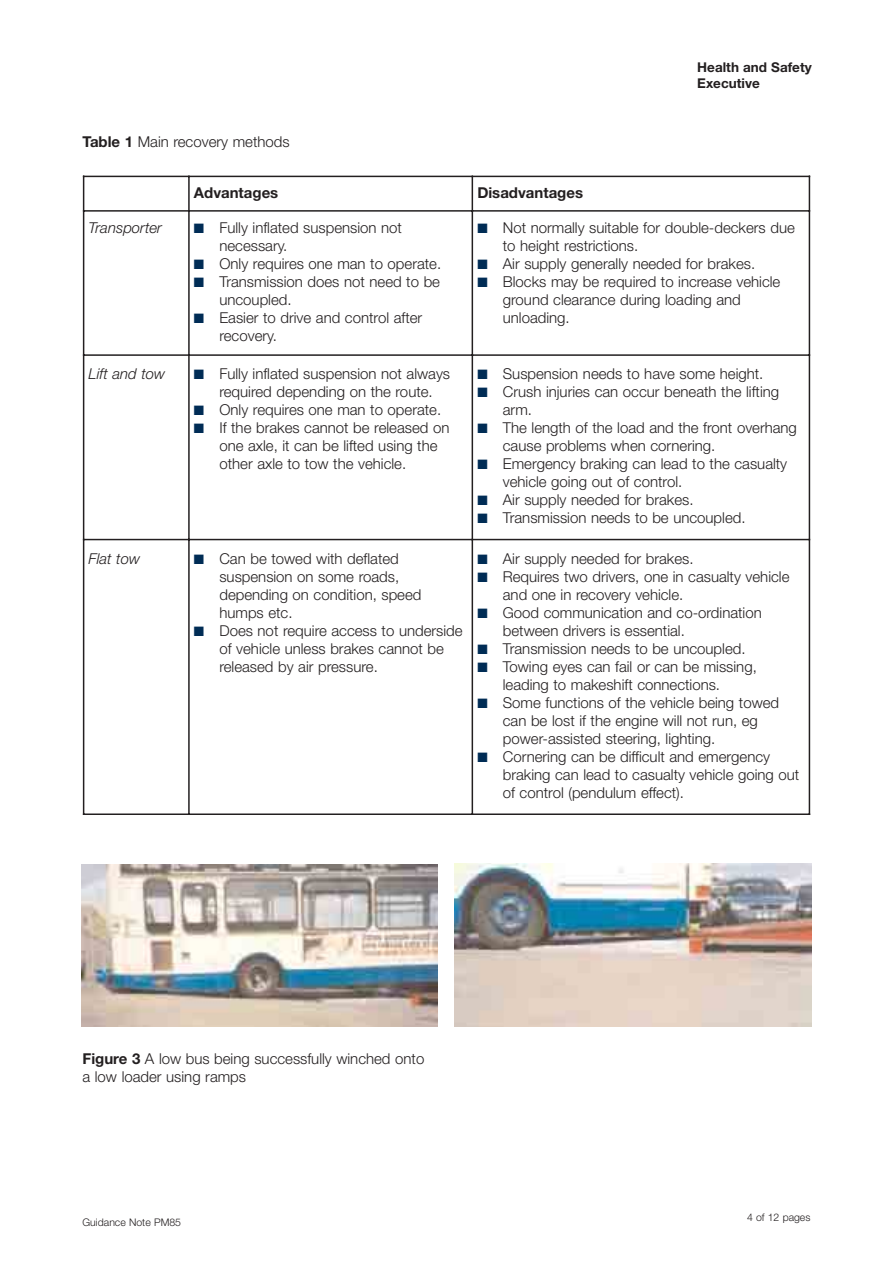
<style>
.page{position:relative;width:893px;height:1263px;background:#fff}
.page>*{position:absolute;margin:0;border:0;box-sizing:border-box;transform-origin:0 0}
.t1{font:300 15px/18px "Helvetica Neue";color:#231f20}
.t2{font:italic 300 15px "Helvetica Neue";color:#231f20}
.t3{font:700 15px "Helvetica Neue";color:#231f20}
.t4{font:700 13.5px/16.5px "Helvetica Neue";color:#231f20}
.t5{font:300 10.5px "Helvetica Neue";color:#231f20}
.s1{font-weight:700}
.s2{color:#002c55}
</style>
<div class="page">
<hr style="left:83px;top:176px;width:1px;height:639px;background:#231f20">
<hr style="left:188px;top:176px;width:2px;height:639px;background:#231f20">
<hr style="left:471px;top:176px;width:2px;height:639px;background:#231f20">
<hr style="left:808px;top:176px;width:2px;height:639px;background:#231f20">
<hr style="left:83px;top:176px;width:727px;height:1px;background:#231f20">
<hr style="left:83px;top:210px;width:727px;height:2px;background:#231f20">
<hr style="left:83px;top:354px;width:727px;height:2px;background:#231f20">
<hr style="left:83px;top:539px;width:727px;height:1px;background:#231f20">
<hr style="left:83px;top:814px;width:727px;height:1px;background:#231f20">
<img style="left:455px;top:864px;width:356px;height:162px">
<img style="left:82px;top:865px;width:356px;height:161px">
<p class="t4" style="left:697px;top:60px;width:116px">Health and Safety<br>Executive</p>
<p class="t1" style="left:82px;top:134px;width:209px"><span class="s1">Table 1</span> Main recovery methods</p>
<p class="t3" style="left:194px;top:187px;width:86px">Advantages</p>
<p class="t3" style="left:477px;top:187px;width:107px">Disadvantages</p>
<p class="t2" style="left:89px;top:222px;width:75px">Transporter</p>
<p class="t1" style="left:219px;top:220px;width:184px;text-indent:-25px"><span class="s2">■</span> Fully inflated suspension not necessary.</p>
<p class="t1" style="left:194px;top:256px;width:249px"><span class="s2">■</span> Only requires one man to operate.</p>
<p class="t1" style="left:219px;top:274px;width:222px;text-indent:-25px"><span class="s2">■</span> Transmission does not need to be uncoupled.</p>
<p class="t1" style="left:219px;top:310px;width:204px;text-indent:-25px"><span class="s2">■</span> Easier to drive and control after recovery.</p>
<p class="t1" style="left:503px;top:220px;width:293px;text-indent:-25px"><span class="s2">■</span> Not normally suitable for double-deckers due to height restrictions.</p>
<p class="t1" style="left:477px;top:256px;width:279px"><span class="s2">■</span> Air supply generally needed for brakes.</p>
<p class="t1" style="left:503px;top:274px;width:279px;text-indent:-25px"><span class="s2">■</span> Blocks may be required to increase vehicle ground clearance during loading and unloading.</p>
<p class="t2" style="left:89px;top:369px;width:78px">Lift and tow</p>
<p class="t1" style="left:194px;top:366px;width:258px;text-align:center"><span class="s2">■</span> Fully inflated suspension not always required depending on the route.</p>
<p class="t1" style="left:194px;top:402px;width:249px"><span class="s2">■</span> Only requires one man to operate.</p>
<p class="t1" style="left:219px;top:420px;width:231px;text-indent:-25px"><span class="s2">■</span> If the brakes cannot be released on one axle, it can be lifted using the other axle to tow the vehicle.</p>
<p class="t2" style="left:89px;top:553px;width:53px">Flat tow</p>
<p class="t1" style="left:219px;top:551px;width:203px;text-indent:-25px"><span class="s2">■</span> Can be towed with deflated suspension on some roads, depending on condition, speed humps etc.</p>
<p class="t1" style="left:219px;top:623px;width:245px;text-indent:-25px"><span class="s2">■</span> Does not require access to underside of vehicle unless brakes cannot be released by air pressure.</p>
<p class="t1" style="left:477px;top:366px;width:287px"><span class="s2">■</span> Suspension needs to have some height.</p>
<p class="t1" style="left:503px;top:384px;width:278px;text-indent:-25px"><span class="s2">■</span> Crush injuries can occur beneath the lifting arm.</p>
<p class="t1" style="left:503px;top:420px;width:295px;text-indent:-25px"><span class="s2">■</span> The length of the load and the front overhang cause problems when cornering.</p>
<p class="t1" style="left:503px;top:456px;width:286px;text-indent:-25px"><span class="s2">■</span> Emergency braking can lead to the casualty vehicle going out of control.</p>
<p class="t1" style="left:477px;top:492px;width:218px"><span class="s2">■</span> Air supply needed for brakes.</p>
<p class="t1" style="left:477px;top:510px;width:270px"><span class="s2">■</span> Transmission needs to be uncoupled.</p>
<p class="t1" style="left:477px;top:551px;width:218px"><span class="s2">■</span> Air supply needed for brakes.</p>
<p class="t1" style="left:503px;top:569px;width:288px;text-indent:-25px"><span class="s2">■</span> Requires two drivers, one in casualty vehicle and one in recovery vehicle.</p>
<p class="t1" style="left:503px;top:605px;width:260px;text-indent:-25px"><span class="s2">■</span> Good communication and co-ordination between drivers is essential.</p>
<p class="t1" style="left:477px;top:641px;width:270px"><span class="s2">■</span> Transmission needs to be uncoupled.</p>
<p class="t1" style="left:503px;top:659px;width:255px;text-indent:-25px"><span class="s2">■</span> Towing eyes can fail or can be missing, leading to makeshift connections.</p>
<p class="t1" style="left:503px;top:695px;width:278px;text-indent:-25px"><span class="s2">■</span> Some functions of the vehicle being towed can be lost if the engine will not run, eg power-assisted steering, lighting.</p>
<p class="t1" style="left:503px;top:749px;width:298px;text-indent:-25px"><span class="s2">■</span> Cornering can be difficult and emergency braking can lead to casualty vehicle going out of control (pendulum effect).</p>
<p class="t1" style="left:82px;top:1051px;width:343px"><span class="s1">Figure 3</span> A low bus being successfully winched onto a low loader using ramps</p>
<p class="t5" style="left:82px;top:1218px;width:100px">Guidance Note PM85</p>
<p class="t5" style="left:747px;top:1214px;width:65px">4 of 12 pages</p>
</div>
